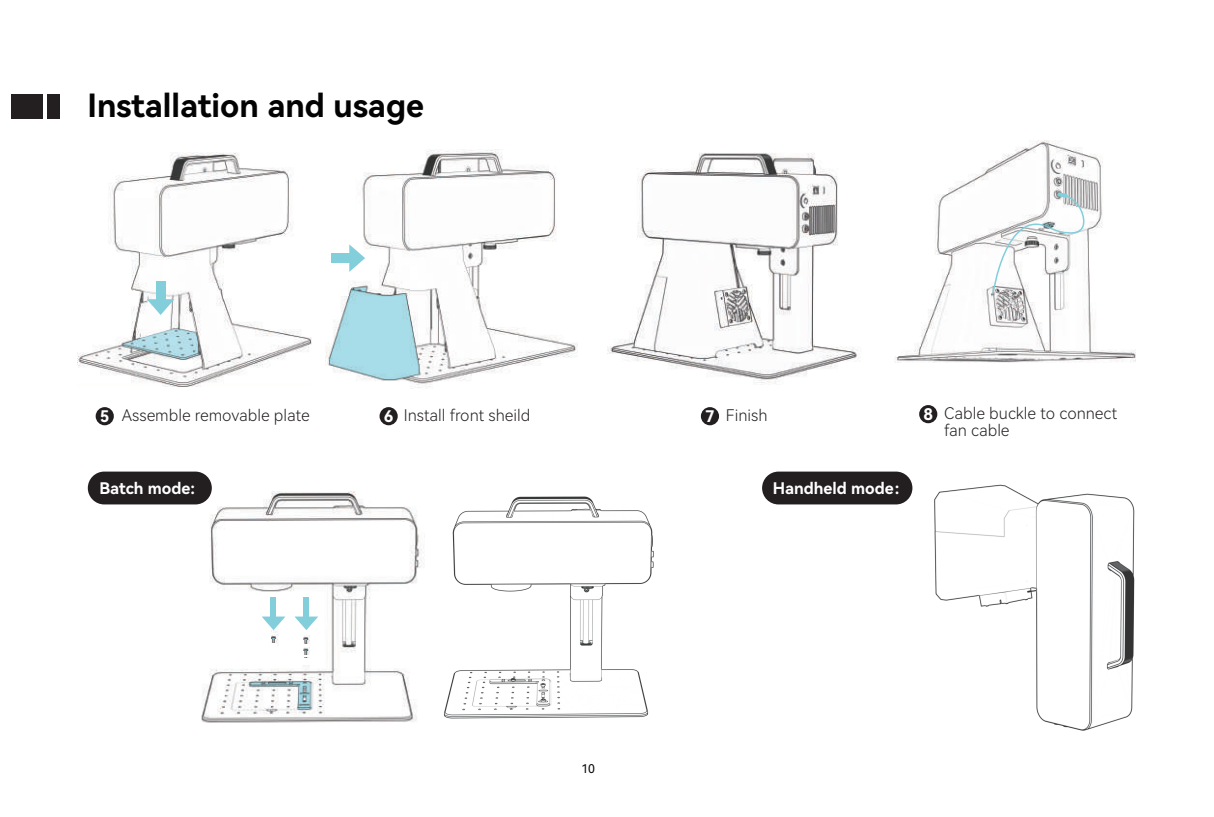
<style>
.page{position:relative;width:1214px;height:817px;background:#fff}
.page>*{position:absolute;margin:0;border:0;box-sizing:border-box;transform-origin:0 0}
.t1{font:32px "Harmony OS Sans SC Bold";color:#030303}
.t2{font:16px/17.6px "Harmony OS Sans SC Light";color:#231f20}
.t3{font:16px "Harmony OS Sans SC Bold";color:#fff}
.t4{font:12px "Harmony OS Sans SC";color:#030303}
.s1{font-family:"Harmony OS Sans SC Bold";color:#fff}
</style>
<div class="page">
<img style="left:194px;top:491px;width:231px;height:232px">
<div style="left:303px;top:597px;width:6px;height:23px;background:#82ceda"></div>
<div style="left:270px;top:597px;width:6px;height:23px;background:#82ceda"></div>
<svg style="left:262px;top:616px;width:23px;height:30px"></svg>
<div style="left:297px;top:636px;width:15px;height:29px;background:#fff"></div>
<svg style="left:294px;top:616px;width:24px;height:41px"></svg>
<img style="left:444px;top:496px;width:210px;height:223px">
<div style="left:88px;top:471px;width:124px;height:33px;background:#231f20;border-radius:16px"></div>
<div style="left:11px;top:95px;width:32px;height:24px;background:#231f20"></div>
<div style="left:48px;top:95px;width:12px;height:24px;background:#231f20"></div>
<img style="left:78px;top:152px;width:233px;height:234px">
<img style="left:325px;top:150px;width:252px;height:238px">
<img style="left:607px;top:153px;width:251px;height:231px">
<div style="left:96px;top:407px;width:18px;height:18px;background:#231f20;border-radius:50%"></div>
<div style="left:379px;top:407px;width:18px;height:18px;background:#231f20;border-radius:50%"></div>
<div style="left:700px;top:407px;width:19px;height:18px;background:#231f20;border-radius:50%"></div>
<div style="left:156px;top:281px;width:9px;height:23px;background:#82ceda"></div>
<svg style="left:147px;top:299px;width:27px;height:16px"></svg>
<div style="left:331px;top:253px;width:23px;height:10px;background:#82ceda"></div>
<svg style="left:349px;top:244px;width:16px;height:28px"></svg>
<div style="left:762px;top:471px;width:150px;height:33px;background:#231f20;border-radius:16px"></div>
<img style="left:934px;top:484px;width:201px;height:247px">
<div style="left:919px;top:405px;width:18px;height:18px;background:#231f20;border-radius:50%"></div>
<img style="left:894px;top:141px;width:241px;height:222px">
<svg style="left:991px;top:192px;width:94px;height:103px"></svg>
<h1 class="t1" style="left:87px;top:83px;width:338px">Installation and usage</h1>
<p class="t2" style="left:100px;top:405px;width:211px"><span class="s1">5</span> Assemble removable plate</p>
<p class="t2" style="left:384px;top:405px;width:148px"><span class="s1">6</span> Install front sheild</p>
<p class="t2" style="left:705px;top:405px;width:64px"><span class="s1">7</span> Finish</p>
<p class="t3" style="left:99px;top:476px;width:97px">Batch mode:</p>
<p class="t3" style="left:772px;top:476px;width:138px">Handheld mode：</p>
<p class="t3" style="left:923px;top:403px;width:11px">8</p>
<p class="t2" style="left:944px;top:403px;width:174px">Cable buckle to connect fan cable</p>
<p class="t4" style="left:581px;top:759px;width:15px">10</p>
</div>
